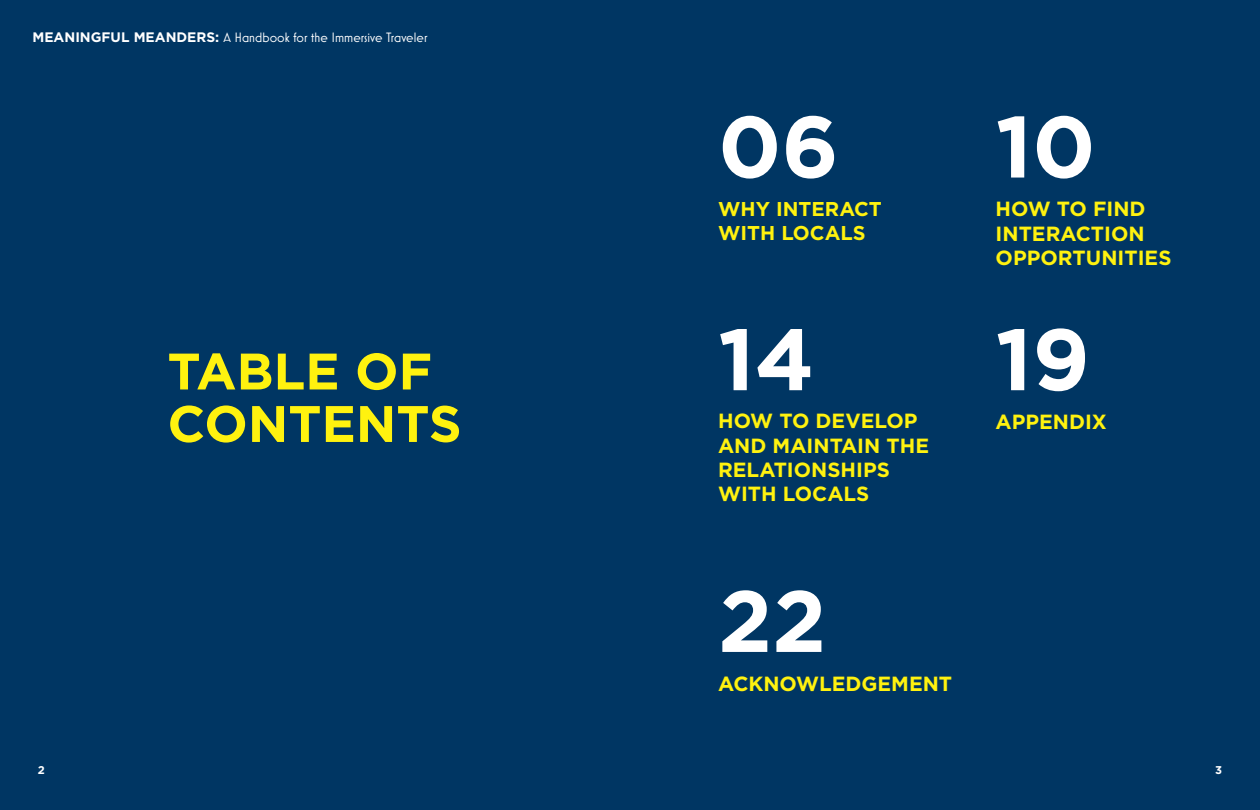
<style>
.page{position:relative;width:1260px;height:810px;background:#003663}
.page>*{position:absolute;margin:0;border:0;box-sizing:border-box;transform-origin:0 0}
.t1{font:700 86.88px "Gotham";color:#fff}
.t2{font:700 51.25px/52.5px "Gotham";color:#fff20f}
.t3{font:700 20.5px/24.4px "Gotham";color:#fff20f}
.t4{font:700 20px/24.4px "Gotham";color:#fff20f}
.t5{font:13.75px "Mostra Nuova";color:#fff}
.t6{font:700 11.25px "Gotham";color:#fff}
.s1{font-family:"Gotham";font-weight:700}
</style>
<div class="page">
<p class="t5" style="left:32px;top:29px;width:396px"><span class="s1">MEANINGFUL MEANDERS:</span> A Handbook for the Immersive Traveler</p>
<h2 class="t2" style="left:167px;top:345px;width:296px">TABLE OF<br>CONTENTS</h2>
<h1 class="t1" style="left:718px;top:89px;width:122px">06</h1>
<p class="t4" style="left:718px;top:197px;width:165px">WHY INTERACT<br>WITH LOCALS</p>
<h1 class="t1" style="left:718px;top:302px;width:98px">14</h1>
<p class="t3" style="left:718px;top:409px;width:212px">HOW TO DEVELOP<br>AND MAINTAIN THE<br>RELATIONSHIPS<br>WITH LOCALS</p>
<h1 class="t1" style="left:718px;top:564px;width:110px">22</h1>
<p class="t3" style="left:718px;top:671px;width:236px">ACKNOWLEDGEMENT</p>
<h1 class="t1" style="left:996px;top:89px;width:102px">10</h1>
<p class="t3" style="left:996px;top:197px;width:177px">HOW TO FIND<br>INTERACTION<br>OPPORTUNITIES</p>
<h1 class="t1" style="left:996px;top:302px;width:96px">19</h1>
<p class="t3" style="left:996px;top:409px;width:113px">APPENDIX</p>
<p class="t6" style="left:38px;top:763px;width:9px">2</p>
<p class="t6" style="left:1215px;top:763px;width:8px">3</p>
</div>
